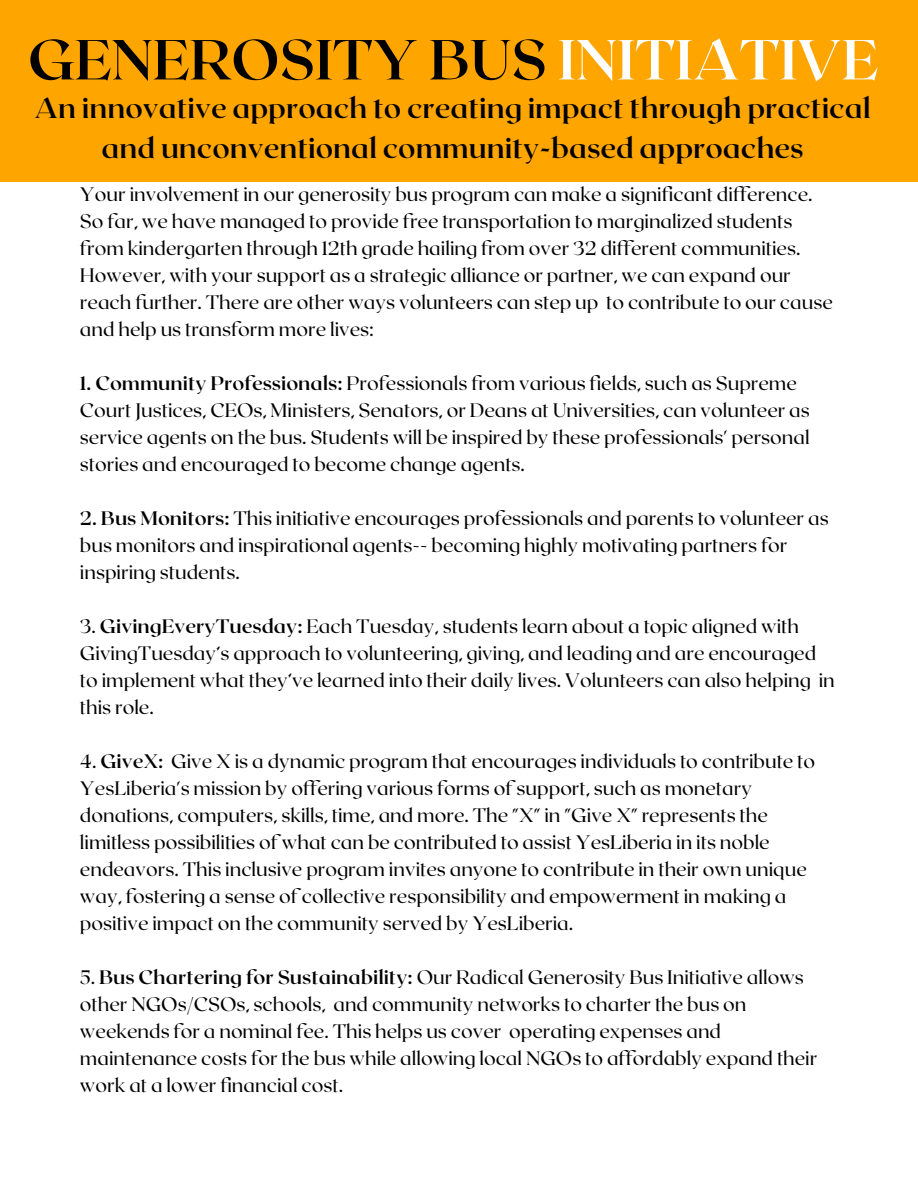
<style>
.page{position:relative;width:918px;height:1188px;background:#ffa500}
.page>*{position:absolute;margin:0;border:0;box-sizing:border-box;transform-origin:0 0}
.t1{font:700 56.25px "Roxborough CF";color:#000}
.t2{font:700 28.5px/39.3px "Roxborough CF";color:#000;text-align:center}
.t3{font:19.5px/27px "Roxborough CF";color:#000}
.s1{color:#fff}
.s2{font-weight:700}
</style>
<div class="page">
<div style="left:0;top:182px;width:918px;height:1006px;background:#fff"></div>
<h1 class="t1" style="left:28px;top:23px;width:852px">GENEROSITY BUS <span class="s1">INITIATIVE</span></h1>
<p class="t2" style="left:35px;top:87px;width:838px">An innovative approach to creating impact through practical and unconventional community-based approaches</p>
<h2 class="t3" style="left:80px;top:180px;width:754px">Your involvement in our generosity bus program can make a significant difference.<br>So far, we have managed to provide free transportation to marginalized students from kindergarten through 12th grade hailing from over 32 different communities.<br>However, with your support as a strategic alliance or partner, we can expand our reach further. There are other ways volunteers can step up to contribute to our cause and help us transform more lives:</h2>
<p class="t3" style="left:80px;top:369px;width:731px"><span class="s2">1. Community Professionals:</span> Professionals from various fields, such as Supreme Court Justices, CEOs, Ministers, Senators, or Deans at Universities, can volunteer as service agents on the bus. Students will be inspired by these professionals' personal stories and encouraged to become change agents.</p>
<p class="t3" style="left:80px;top:504px;width:750px"><span class="s2">2. Bus Monitors:</span> This initiative encourages professionals and parents to volunteer as bus monitors and inspirational agents-- becoming highly motivating partners for inspiring students.</p>
<p class="t3" style="left:80px;top:612px;width:756px">3. <span class="s2">GivingEveryTuesday:</span> Each Tuesday, students learn about a topic aligned with GivingTuesday’s approach to volunteering, giving, and leading and are encouraged to implement what they’ve learned into their daily lives. Volunteers can also helping in this role.</p>
<p class="t3" style="left:80px;top:747px;width:737px">4. <span class="s2">GiveX:</span> Give X is a dynamic program that encourages individuals to contribute to YesLiberia's mission by offering various forms of support, such as monetary donations, computers, skills, time, and more. The "X" in "Give X" represents the limitless possibilities of what can be contributed to assist YesLiberia in its noble endeavors. This inclusive program invites anyone to contribute in their own unique way, fostering a sense of collective responsibility and empowerment in making a positive impact on the community served by YesLiberia.</p>
<p class="t3" style="left:80px;top:963px;width:739px">5. <span class="s2">Bus Chartering for Sustainability:</span> Our Radical Generosity Bus Initiative allows other NGOs/CSOs, schools, and community networks to charter the bus on weekends for a nominal fee. This helps us cover operating expenses and maintenance costs for the bus while allowing local NGOs to affordably expand their work at a lower financial cost.</p>
</div>
